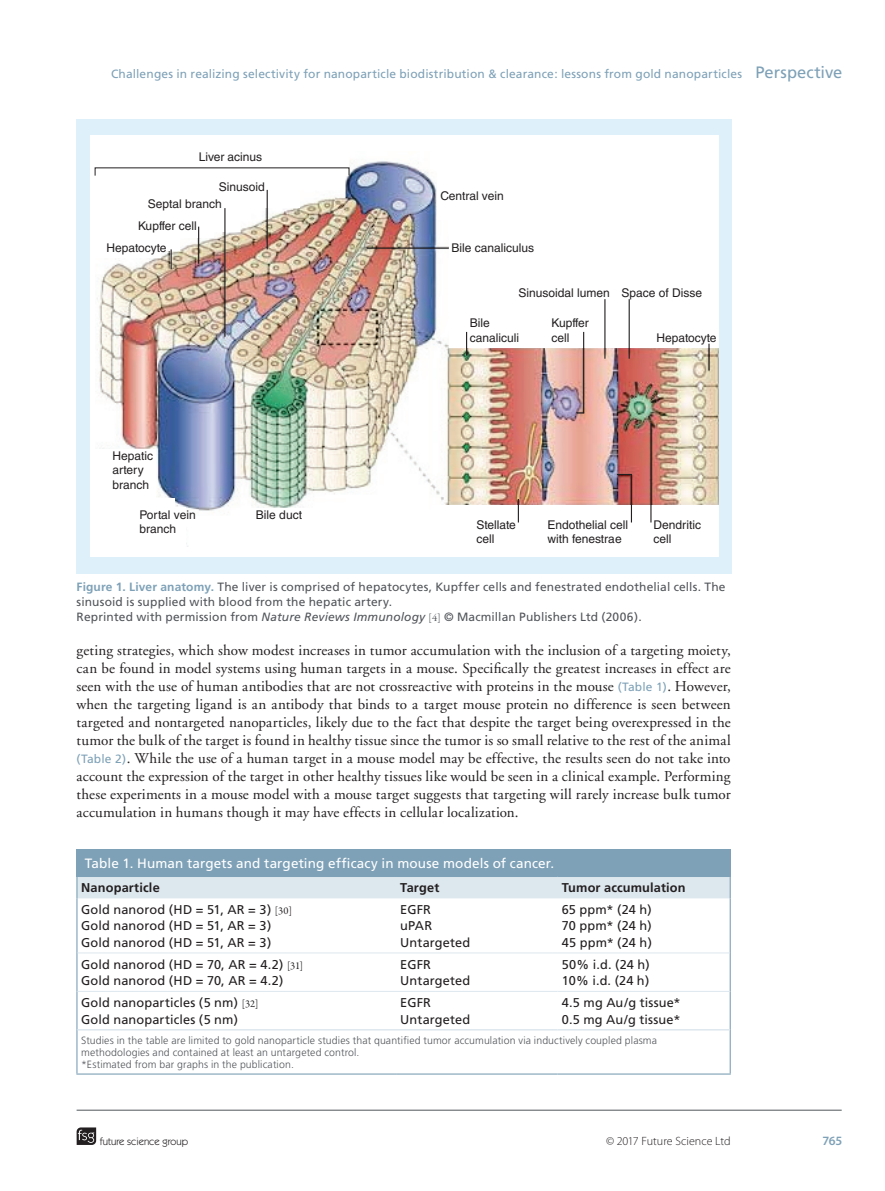
<style>
.page{position:relative;width:885px;height:1191px;background:#fff}
.page>*{position:absolute;margin:0;border:0;box-sizing:border-box;transform-origin:0 0}
.bodyfirst{font:15px/18px "Adobe Garamond";letter-spacing:.015em;color:#231f20;text-align:justify}
.box_tabletitle{font:13.5px "Frutiger";letter-spacing:.01em;color:#fff}
.box_tablebody{font:12.75px/16.5px "Frutiger";letter-spacing:.01em;color:#231f20}
.box_tablecolhead{font:700 12.75px "Frutiger";letter-spacing:.01em;color:#231f20}
.Page_number{font:600 12.75px "Myriad Pro";color:#7ea1b7}
.t1{font:12px/14.4px "Helvetica LT Std";color:#231f20}
.figurecaption{font:12px/15px "Frutiger";letter-spacing:.015em;color:#52555a}
.Running_title{font:12px "Frutiger";letter-spacing:.01em;color:#7ea1b7}
.t2{font:300 12px "Myriad Pro";color:#231f20}
.box_tablefootnote{font:300 10.5px/12px "Frutiger";letter-spacing:.01em;color:#52555a}
.t3{font:10.5px "Itc Kabel";color:#231f20}
.s1{font-size:16.5px}
.s2{font-weight:700;color:#7ea1b7}
.s3{font-style:italic}
.s4{font-family:"Garamond Premr Pro";font-size:10.5px}
.s5{font-family:"Frutiger";font-size:12px;color:#7ea1b7}
</style>
<div class="page">
<img style="left:97px;top:161px;width:622px;height:383px">
<div style="left:431px;top:505px;width:300px;height:68px;background:#fff"></div>
<div style="left:449px;top:227px;width:273px;height:121px;background:#fff"></div>
<div style="left:437px;top:119px;width:146px;height:101px;background:#fff"></div>
<div style="left:240px;top:508px;width:146px;height:65px;background:#fff"></div>
<div style="left:93px;top:119px;width:256px;height:57px;background:#fff"></div>
<div style="left:90px;top:146px;width:209px;height:62px;background:#fff"></div>
<div style="left:77px;top:188px;width:103px;height:63px;background:#fff"></div>
<div style="left:77px;top:195px;width:84px;height:63px;background:#fff"></div>
<div style="left:112px;top:507px;width:74px;height:66px;background:#fff"></div>
<div style="left:101px;top:498px;width:74px;height:75px;background:#fff"></div>
<div style="left:83px;top:450px;width:73px;height:117px;background:#fff"></div>
<img style="left:170px;top:189px;width:540px;height:334px">
<hr style="left:198px;top:227px;width:1px;height:37px;background:#231f20">
<div style="left:77px;top:119px;width:654px;height:15px;background:#def1fb"></div>
<div style="left:77px;top:557px;width:654px;height:16px;background:#def1fb"></div>
<div style="left:719px;top:119px;width:12px;height:454px;background:#def1fb"></div>
<div style="left:77px;top:119px;width:13px;height:454px;background:#def1fb"></div>
<svg style="left:77px;top:1127px;width:19px;height:18px"></svg>
<hr style="left:77px;top:1109px;width:764px;height:1px;background:#52555a">
<div style="left:76px;top:849px;width:654px;height:28px;background:#7ea1b7"></div>
<div style="left:76px;top:876px;width:654px;height:22px;background:#dde7ee"></div>
<hr style="left:76px;top:898px;width:1px;height:55px;background:#7ea1b7">
<hr style="left:729px;top:898px;width:1px;height:55px;background:#7ea1b7">
<hr style="left:76px;top:953px;width:1px;height:38px;background:#7ea1b7">
<hr style="left:729px;top:953px;width:1px;height:38px;background:#7ea1b7">
<hr style="left:76px;top:991px;width:1px;height:38px;background:#7ea1b7">
<hr style="left:729px;top:991px;width:1px;height:38px;background:#7ea1b7">
<hr style="left:76px;top:1029px;width:1px;height:44px;background:#7ea1b7">
<hr style="left:729px;top:1029px;width:1px;height:44px;background:#7ea1b7">
<hr style="left:76px;top:1073px;width:320px;height:1px;background:#7ea1b7">
<hr style="left:396px;top:1073px;width:161px;height:1px;background:#7ea1b7">
<hr style="left:557px;top:1073px;width:173px;height:1px;background:#7ea1b7">
<hr style="left:77px;top:952px;width:319px;height:1px;background:#dde7ee">
<hr style="left:396px;top:952px;width:161px;height:1px;background:#dde7ee">
<hr style="left:557px;top:952px;width:172px;height:1px;background:#dde7ee">
<hr style="left:77px;top:991px;width:319px;height:1px;background:#dde7ee">
<hr style="left:396px;top:991px;width:161px;height:1px;background:#dde7ee">
<hr style="left:557px;top:991px;width:172px;height:1px;background:#dde7ee">
<hr style="left:77px;top:1029px;width:319px;height:1px;background:#dde7ee">
<hr style="left:396px;top:1029px;width:161px;height:1px;background:#dde7ee">
<hr style="left:557px;top:1029px;width:172px;height:1px;background:#dde7ee">
<p class="Running_title" style="left:111px;top:67px;width:732px">Challenges in realizing selectivity for nanoparticle biodistribution &amp; clearance: lessons from gold nanoparticles <span class="s1">Perspective</span></p>
<p class="t1" style="left:199px;top:150px;width:65px">Liver acinus</p>
<p class="t1" style="left:148px;top:178px;width:118px;line-height:17.5px;text-indent:71px">Sinusoid<br>Septal branch</p>
<p class="t1" style="left:106px;top:215px;width:92px;line-height:21.8px;text-indent:32px">Kupffer cell<br>Hepatocyte</p>
<p class="t1" style="left:112px;top:448px;width:42px">Hepatic artery branch</p>
<p class="t1" style="left:139px;top:507px;width:58px">Portal vein branch</p>
<p class="t1" style="left:256px;top:507px;width:48px">Bile duct</p>
<p class="t1" style="left:440px;top:189px;width:65px">Central vein</p>
<p class="t1" style="left:451px;top:241px;width:84px">Bile canaliculus</p>
<p class="t1" style="left:518px;top:285px;width:185px">Sinusoidal lumen Space of Disse</p>
<p class="t1" style="left:656px;top:330px;width:62px">Hepatocyte</p>
<p class="t1" style="left:551px;top:316px;width:39px">Kupffer cell</p>
<p class="t1" style="left:470px;top:316px;width:51px">Bile canaliculi</p>
<p class="t1" style="left:476px;top:517px;width:41px">Stellate cell</p>
<p class="t1" style="left:547px;top:517px;width:82px">Endothelial cell with fenestrae</p>
<p class="t1" style="left:653px;top:517px;width:49px">Dendritic cell</p>
<p class="figurecaption" style="left:77px;top:579px;width:650px"><span class="s2">Figure 1. Liver anatomy.</span> The liver is comprised of hepatocytes, Kupffer cells and fenestrated endothelial cells. The sinusoid is supplied with blood from the hepatic artery.<br>Reprinted with permission from <span class="s3">Nature Reviews Immunology</span> <span class="s4">[4]</span> © Macmillan Publishers Ltd (2006).</p>
<p class="bodyfirst" style="left:77px;top:641px;width:655px">geting strategies, which show modest increases in tumor accumulation with the inclusion of a targeting moiety, can be found in model systems using human targets in a mouse. Specifically the greatest increases in effect are seen with the use of human antibodies that are not crossreactive with proteins in the mouse <span class="s5">(Table 1)</span>. However, when the targeting ligand is an antibody that binds to a target mouse protein no difference is seen between targeted and nontargeted nanoparticles, likely due to the fact that despite the target being overexpressed in the tumor the bulk of the target is found in healthy tissue since the tumor is so small relative to the rest of the animal <span class="s5">(Table 2)</span>. While the use of a human target in a mouse model may be effective, the results seen do not take into account the expression of the target in other healthy tissues like would be seen in a clinical example. Performing these experiments in a mouse model with a mouse target suggests that targeting will rarely increase bulk tumor accumulation in humans though it may have effects in cellular localization.</p>
<p class="box_tabletitle" style="left:85px;top:856px;width:470px">Table 1. Human targets and targeting efficacy in mouse models of cancer.</p>
<p class="box_tablecolhead" style="left:81px;top:880px;width:80px">Nanoparticle</p>
<p class="box_tablecolhead" style="left:400px;top:880px;width:40px">Target</p>
<p class="box_tablecolhead" style="left:561px;top:880px;width:125px">Tumor accumulation</p>
<p class="box_tablebody" style="left:81px;top:901px;width:212px">Gold nanorod (HD = 51, AR = 3) <span class="s4">[30]<br></span>Gold nanorod (HD = 51, AR = 3)<br>Gold nanorod (HD = 51, AR = 3)</p>
<p class="box_tablebody" style="left:400px;top:901px;width:72px">EGFR<br>uPAR<br>Untargeted</p>
<p class="box_tablebody" style="left:561px;top:901px;width:92px;text-align:justify">65 ppm* (24 h)<br>70 ppm* (24 h)<br>45 ppm* (24 h)</p>
<p class="box_tablebody" style="left:81px;top:956px;width:223px">Gold nanorod (HD = 70, AR = 4.2) <span class="s4">[31]<br></span>Gold nanorod (HD = 70, AR = 4.2)</p>
<p class="box_tablebody" style="left:400px;top:956px;width:72px">EGFR<br>Untargeted</p>
<p class="box_tablebody" style="left:561px;top:956px;width:89px">50% i.d. (24 h)<br>10% i.d. (24 h)</p>
<p class="box_tablebody" style="left:81px;top:994px;width:179px">Gold nanoparticles (5 nm) <span class="s4">[32]<br></span>Gold nanoparticles (5 nm)</p>
<p class="box_tablebody" style="left:400px;top:994px;width:72px">EGFR<br>Untargeted</p>
<p class="box_tablebody" style="left:561px;top:994px;width:120px">4.5 mg Au/g tissue*<br>0.5 mg Au/g tissue*</p>
<p class="box_tablefootnote" style="left:81px;top:1034px;width:577px">Studies in the table are limited to gold nanoparticle studies that quantified tumor accumulation via inductively coupled plasma methodologies and contained at least an untargeted control.</p>
<p class="box_tablefootnote" style="left:81px;top:1058px;width:214px">*Estimated from bar graphs in the publication.</p>
<p class="t3" style="left:100px;top:1135px;width:90px">future science group</p>
<p class="t2" style="left:606px;top:1134px;width:126px">© 2017 Future Science Ltd</p>
<p class="Page_number" style="left:822px;top:1132px;width:22px">765</p>
</div>
